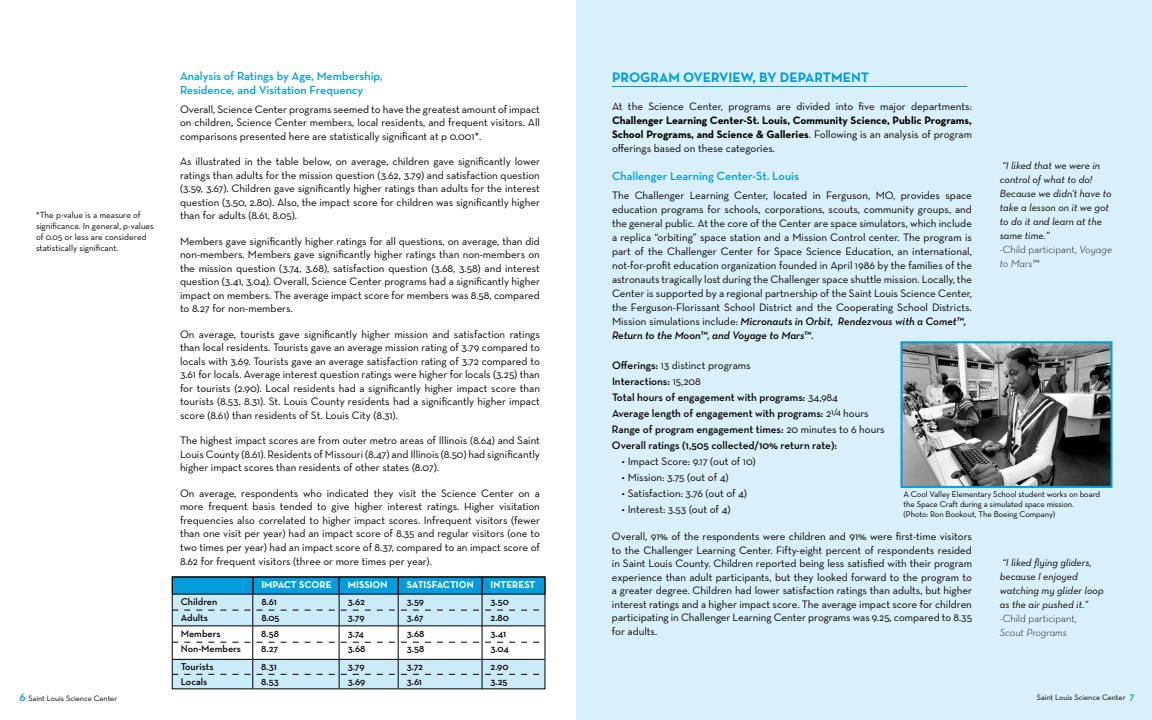
<style>
.page{position:relative;width:1152px;height:720px;background:#fff}
.page>*{position:absolute;margin:0;border:0;box-sizing:border-box;transform-origin:0 0}
.t1{font:700 14px "Neutra Text";color:#009ddc}
.t2{font:600 12px/14px "Neutra Text";color:#009ddc}
.t3{font:11px/13.5px "Neutra Text";color:#000;text-align:justify}
.t4{font:600 11px/16px "Neutra Text";color:#000}
.t5{font:700 11px/14px "Neutra Text";color:#000;text-align:justify}
.t6{font:italic 10.5px/14px "Neutra Text";color:#000}
.t7{font:300 10.5px "Neutra Text";color:#000}
.t8{font:italic 300 10.5px "Neutra Text";color:#000}
.t9{font:600 10px "Neutra Text";color:#000}
.t10{font:700 10px "Neutra Text";color:#fff}
.t11{font:9px/11px "Neutra Text";color:#000}
.t12{font:8.5px/10.2px "Neutra Text";letter-spacing:-.01em;color:#000}
.t13{font:8px "Neutra Text";color:#000}
.s1{font-weight:400}
.s2{font-weight:600;font-style:italic}
.s3{font-weight:300;font-style:normal}
.s4{font-weight:300}
.s5{font-weight:600;font-size:12px;color:#009ddc}
.s6{font-weight:600;font-size:11px;color:#009ddc}
</style>
<div class="page">
<div style="left:576px;top:0;width:576px;height:720px;background:#d9f0fa"></div>
<img style="left:903px;top:344px;width:206px;height:141px">
<div style="left:900px;top:341px;width:212px;height:147px;border:2px solid #009ddc"></div>
<hr style="left:612px;top:86px;width:355px;height:1px;background:#009ddc">
<svg style="left:174px;top:595px;width:369px;height:92px;fill:#ccebf8"></svg>
<hr style="left:482px;top:576px;width:64px;height:1px;background:#000">
<svg style="left:174px;top:577px;width:372px;height:17px;background:#0098d5"></svg>
<div style="left:172px;top:576px;width:373px;height:113px;border:1px solid #000"></div>
<hr style="left:398px;top:577px;width:1px;height:111px;background:#000">
<hr style="left:482px;top:577px;width:1px;height:112px;background:#000">
<hr style="left:339px;top:577px;width:1px;height:111px;background:#000">
<hr style="left:252px;top:577px;width:1px;height:111px;background:#000">
<hr style="left:172px;top:625px;width:373px;height:1px;background:#000">
<hr style="left:172px;top:659px;width:373px;height:1px;background:#000">
<hr style="left:172px;top:594px;width:373px;height:1px;background:#000">
<svg style="left:172px;top:610px;width:367px;height:1px"></svg>
<svg style="left:172px;top:642px;width:367px;height:1px"></svg>
<svg style="left:172px;top:674px;width:367px;height:1px"></svg>
<p class="t11" style="left:36px;top:210px;width:119px">*The p-value is a measure of significance. In general, p-values of 0.05 or less are considered statistically significant.</p>
<p class="t2" style="left:180px;top:69px;width:204px">Analysis of Ratings by Age, Membership,<br>Residence, and Visitation Frequency</p>
<p class="t3" style="left:180px;top:102px;width:362px">Overall, Science Center programs seemed to have the greatest amount of impact on children, Science Center members, local residents, and frequent visitors. All comparisons presented here are statistically significant at p 0.001*.</p>
<p class="t3" style="left:180px;top:155px;width:362px">As illustrated in the table below, on average, children gave significantly lower ratings than adults for the mission question (3.62, 3.79) and satisfaction question (3.59, 3.67). Children gave significantly higher ratings than adults for the interest question (3.50, 2.80). Also, the impact score for children was significantly higher than for adults (8.61, 8.05).</p>
<p class="t3" style="left:180px;top:234px;width:362px">Members gave significantly higher ratings for all questions, on average, than did non-members. Members gave significantly higher ratings than non-members on the mission question (3.74, 3.68), satisfaction question (3.68, 3.58) and interest question (3.41, 3.04). Overall, Science Center programs had a significantly higher impact on members. The average impact score for members was 8.58, compared to 8.27 for non-members.</p>
<p class="t3" style="left:180px;top:327px;width:362px">On average, tourists gave significantly higher mission and satisfaction ratings than local residents. Tourists gave an average mission rating of 3.79 compared to locals with 3.69. Tourists gave an average satisfaction rating of 3.72 compared to 3.61 for locals. Average interest question ratings were higher for locals (3.25) than for tourists (2.90). Local residents had a significantly higher impact score than tourists (8.53, 8.31). St. Louis County residents had a significantly higher impact score (8.61) than residents of St. Louis City (8.31).</p>
<p class="t3" style="left:180px;top:434px;width:361px">The highest impact scores are from outer metro areas of Illinois (8.64) and Saint Louis County (8.61). Residents of Missouri (8.47) and Illinois (8.50) had significantly higher impact scores than residents of other states (8.07).</p>
<p class="t3" style="left:180px;top:486px;width:362px">On average, respondents who indicated they visit the Science Center on a more frequent basis tended to give higher interest ratings. Higher visitation frequencies also correlated to higher impact scores. Infrequent visitors (fewer than one visit per year) had an impact score of 8.35 and regular visitors (one to two times per year) had an impact score of 8.37, compared to an impact score of 8.62 for frequent visitors (three or more times per year).</p>
<p class="t10" style="left:261px;top:578px;width:72px">IMPACT SCORE</p>
<p class="t10" style="left:348px;top:578px;width:41px">MISSION</p>
<p class="t10" style="left:407px;top:578px;width:69px">SATISFACTION</p>
<p class="t10" style="left:491px;top:578px;width:46px">INTEREST</p>
<p class="t9" style="left:181px;top:596px;width:38px">Children</p>
<p class="t9" style="left:261px;top:596px;width:17px">8.61</p>
<p class="t9" style="left:348px;top:596px;width:18px">3.62</p>
<p class="t9" style="left:407px;top:596px;width:19px">3.59</p>
<p class="t9" style="left:491px;top:596px;width:20px">3.50</p>
<p class="t9" style="left:181px;top:611px;width:29px">Adults</p>
<p class="t9" style="left:261px;top:611px;width:20px">8.05</p>
<p class="t9" style="left:348px;top:611px;width:18px">3.79</p>
<p class="t9" style="left:407px;top:611px;width:18px">3.67</p>
<p class="t9" style="left:491px;top:611px;width:20px">2.80</p>
<p class="t9" style="left:181px;top:628px;width:41px">Members</p>
<p class="t9" style="left:261px;top:628px;width:19px">8.58</p>
<p class="t9" style="left:348px;top:628px;width:18px">3.74</p>
<p class="t9" style="left:407px;top:628px;width:19px">3.68</p>
<p class="t9" style="left:491px;top:628px;width:17px">3.41</p>
<p class="t9" style="left:181px;top:643px;width:62px">Non-Members</p>
<p class="t9" style="left:261px;top:643px;width:18px">8.27</p>
<p class="t9" style="left:348px;top:643px;width:19px">3.68</p>
<p class="t9" style="left:407px;top:643px;width:19px">3.58</p>
<p class="t9" style="left:491px;top:643px;width:20px">3.04</p>
<p class="t9" style="left:181px;top:660px;width:34px">Tourists</p>
<p class="t9" style="left:261px;top:660px;width:17px">8.31</p>
<p class="t9" style="left:348px;top:660px;width:18px">3.79</p>
<p class="t9" style="left:407px;top:660px;width:18px">3.72</p>
<p class="t9" style="left:490px;top:660px;width:20px">2.90</p>
<p class="t9" style="left:181px;top:675px;width:28px">Locals</p>
<p class="t9" style="left:261px;top:675px;width:19px">8.53</p>
<p class="t9" style="left:348px;top:675px;width:19px">3.69</p>
<p class="t9" style="left:407px;top:675px;width:17px">3.61</p>
<p class="t9" style="left:490px;top:675px;width:19px">3.25</p>
<p class="t1" style="left:612px;top:68px;width:259px">PROGRAM OVERVIEW, BY DEPARTMENT</p>
<p class="t3" style="left:612px;top:99px;width:362px">At the Science Center, programs are divided into five major departments:</p>
<p class="t5" style="left:612px;top:113px;width:362px">Challenger Learning Center-St. Louis, Community Science, Public Programs, School Programs, and Science &amp; Galleries<span class="s1">. Following is an analysis of program offerings based on these categories.</span></p>
<p class="t2" style="left:612px;top:168px;width:189px">Challenger Learning Center-St. Louis</p>
<p class="t3" style="left:612px;top:188px;width:362px;line-height:14px;text-align:left">The Challenger Learning Center, located in Ferguson, MO, provides space education programs for schools, corporations, scouts, community groups, and the general public. At the core of the Center are space simulators, which include a replica “orbiting” space station and a Mission Control center. The program is part of the Challenger Center for Space Science Education, an international, not-for-profit education organization founded in April 1986 by the families of the astronauts tragically lost during the Challenger space shuttle mission. Locally, the Center is supported by a regional partnership of the Saint Louis Science Center, the Ferguson-Florissant School District and the Cooperating School Districts.<br>Mission simulations include: <span class="s2">Micronauts in Orbit, Rendezvous with a Comet™, Return to the Moon™, and Voyage to Mars™.</span></p>
<p class="t4" style="left:612px;top:357px;width:274px">Offerings: <span class="s1">13 distinct programs<br></span>Interactions: <span class="s1">15,208<br></span>Total hours of engagement with programs: <span class="s1">34,984<br></span>Average length of engagement with programs: <span class="s1">2</span><sup>1/4</sup> <span class="s1">hours </span>Range of program engagement times: <span class="s1">20 minutes to 6 hours </span>Overall ratings (1,505 collected/10% return rate):</p>
<p class="t3" style="left:622px;top:454px;width:135px">• Impact Score: 9.17 (out of 10)</p>
<p class="t3" style="left:622px;top:470px;width:108px">• Mission: 3.75 (out of 4)</p>
<p class="t3" style="left:622px;top:486px;width:127px">• Satisfaction: 3.76 (out of 4)</p>
<p class="t3" style="left:622px;top:502px;width:110px">• Interest: 3.53 (out of 4)</p>
<p class="t3" style="left:612px;top:530px;width:362px">Overall, 91% of the respondents were children and 91% were first-time visitors to the Challenger Learning Center. Fifty-eight percent of respondents resided in Saint Louis County. Children reported being less satisfied with their program experience than adult participants, but they looked forward to the program to a greater degree. Children had lower satisfaction ratings than adults, but higher interest ratings and a higher impact score. The average impact score for children participating in Challenger Learning Center programs was 9.25, compared to 8.35 for adults.</p>
<p class="t6" style="left:1000px;top:159px;width:114px">“I liked that we were in control of what to do!<br>Because we didn’t have to take a lesson on it we got to do it and learn at the same time.”<br><span class="s3">-Child participant,</span> <span class="s4">Voyage to Mars™</span></p>
<p class="t12" style="left:904px;top:489px;width:198px">A Cool Valley Elementary School student works on board the Space Craft during a simulated space mission. (Photo: Ron Bookout, The Boeing Company)</p>
<p class="t6" style="left:1000px;top:555px;width:105px">“I liked flying gliders, because I enjoyed watching my glider loop as the air pushed it.”</p>
<p class="t7" style="left:1000px;top:612px;width:78px">-Child participant,</p>
<p class="t8" style="left:1000px;top:626px;width:69px">Scout Programs</p>
<p class="t13" style="left:20px;top:694px;width:99px"><span class="s5">6</span> Saint Louis Science Center</p>
<p class="t13" style="left:1037px;top:693px;width:99px">Saint Louis Science Center <span class="s6">7</span></p>
</div>
